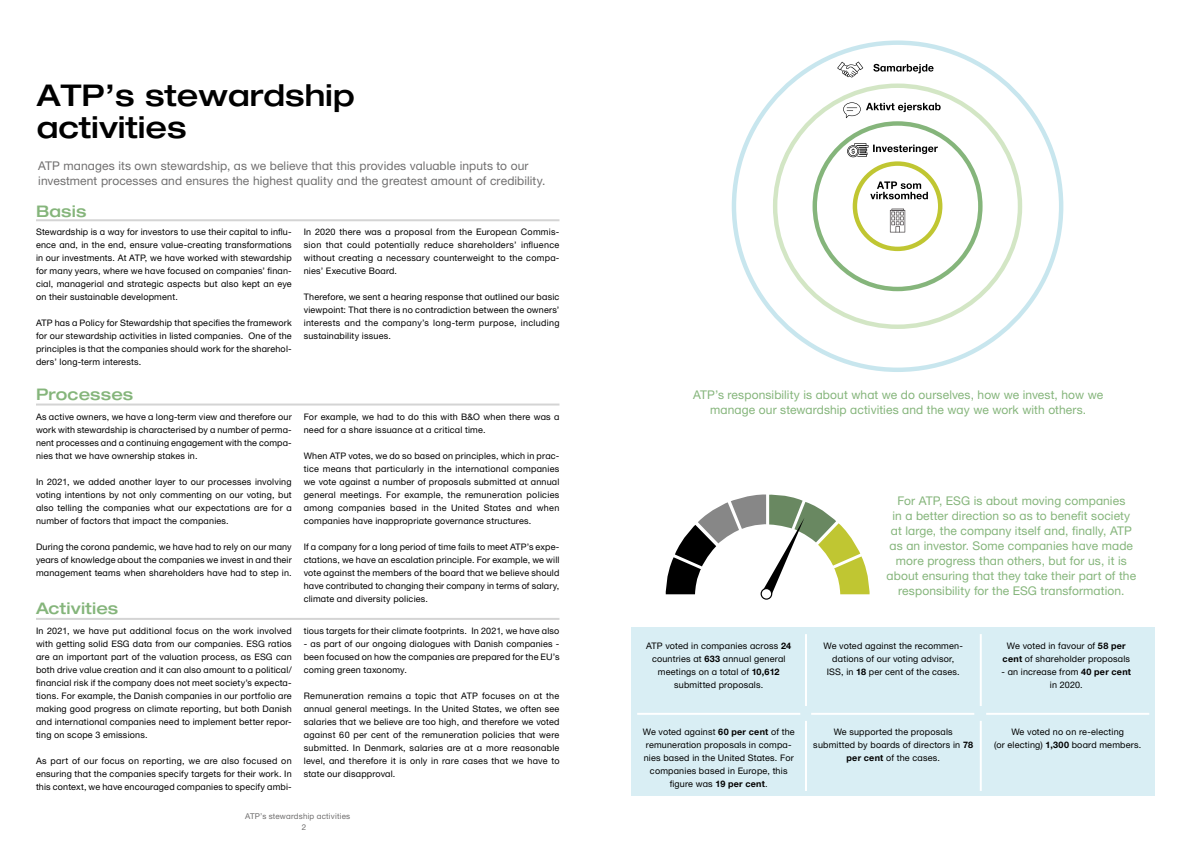
<style>
.page{position:relative;width:1191px;height:842px;background:#fff}
.page>*{position:absolute;margin:0;border:0;box-sizing:border-box;transform-origin:0 0}
.Kapiteloverskrift_H2{font:500 30px/32px "Helvetica Neue ATP Head";color:#000}
.Sto_box_overskrift_H{font:500 16px "Helvetica Neue ATP Head";letter-spacing:.005em;color:#85b57b}
.Manchet{font:12px/15px "Helvetica Neue ATP Body";letter-spacing:.01em;color:#85b57b;text-align:center}
.Manchet-2{font:12px/15px "Helvetica Neue ATP Body";letter-spacing:.01em;color:#706f6f}
.Brødtekst{font:9px/13px "Helvetica Neue ATP Body";letter-spacing:.02em;color:#000;text-align:justify}
.t1{font:8px "Helvetica Neue ATP Body";letter-spacing:.025em;color:#706f6f}
.s1{font-weight:700}
</style>
<div class="page">
<div style="left:631px;top:627px;width:524px;height:168px;background:#d9eef4"></div>
<svg style="left:665px;top:494px;width:204px;height:106px"></svg>
<svg style="left:761px;top:589px;width:10px;height:10px"></svg>
<div style="left:760px;top:588px;width:12px;height:12px;border:1px solid #000;border-radius:50%"></div>
<hr style="left:637px;top:713px;width:163px;height:2px;background:#fff">
<hr style="left:811px;top:713px;width:163px;height:2px;background:#fff">
<hr style="left:986px;top:713px;width:163px;height:2px;background:#fff">
<hr style="left:805px;top:721px;width:2px;height:70px;background:#fff">
<hr style="left:979px;top:721px;width:2px;height:70px;background:#fff">
<hr style="left:805px;top:634px;width:2px;height:72px;background:#fff">
<hr style="left:979px;top:634px;width:2px;height:72px;background:#fff">
<hr style="left:36px;top:219px;width:523px;height:2px;background:#d4d4d4">
<hr style="left:36px;top:404px;width:523px;height:2px;background:#d4d4d4">
<hr style="left:36px;top:618px;width:523px;height:2px;background:#d4d4d4">
<div style="left:812px;top:121px;width:170px;height:170px;border:4px solid #85b57b;border-radius:50%"></div>
<svg style="left:870px;top:181px;width:58px;height:18px"></svg>
<svg style="left:866px;top:103px;width:74px;height:9px"></svg>
<svg style="left:873px;top:64px;width:60px;height:9px"></svg>
<div style="left:852px;top:161px;width:90px;height:90px;border:4px solid #c0c632;border-radius:50%"></div>
<svg style="left:837px;top:62px;width:26px;height:15px"></svg>
<svg style="left:843px;top:102px;width:17px;height:16px"></svg>
<svg style="left:847px;top:143px;width:90px;height:14px"></svg>
<svg style="left:890px;top:209px;width:15px;height:23px"></svg>
<h2 class="Kapiteloverskrift_H2" style="left:37px;top:78px;width:319px">ATP’s stewardship activities</h2>
<p class="Manchet-2" style="left:38px;top:159px;width:508px">ATP manages its own stewardship, as we believe that this provides valuable inputs to our investment processes and ensures the highest quality and the greatest amount of credibility.</p>
<h3 class="Sto_box_overskrift_H" style="left:36px;top:201px;width:52px">Basis</h3>
<p class="Brødtekst" style="left:36px;top:225px;width:257px">Stewardship is a way for investors to use their capital to influ&shy;ence and, in the end, ensure value-creating transformations in our investments. At ATP, we have worked with stewardship for many years, where we have focused on companies’ finan&shy;cial, managerial and strategic aspects but also kept an eye on their sustainable development.</p>
<p class="Brødtekst" style="left:36px;top:316px;width:257px">ATP has a Policy for Stewardship that specifies the framework for our stewardship activities in listed companies. One of the principles is that the companies should work for the sharehol&shy;ders’ long-term interests.</p>
<p class="Brødtekst" style="left:304px;top:225px;width:257px">In 2020 there was a proposal from the European Commis&shy;sion that could potentially reduce shareholders’ influence without creating a necessary counterweight to the compa&shy;nies’ Executive Board.</p>
<p class="Brødtekst" style="left:304px;top:290px;width:257px">Therefore, we sent a hearing response that outlined our basic viewpoint: That there is no contradiction between the owners’ interests and the company’s long-term purpose, including sustainability issues.</p>
<h3 class="Sto_box_overskrift_H" style="left:36px;top:385px;width:99px">Processes</h3>
<p class="Brødtekst" style="left:36px;top:410px;width:257px">As active owners, we have a long-term view and therefore our work with stewardship is characterised by a number of perma&shy;nent processes and a continuing engagement with the compa&shy;nies that we have ownership stakes in.</p>
<p class="Brødtekst" style="left:36px;top:475px;width:257px">In 2021, we added another layer to our processes involving voting intentions by not only commenting on our voting, but also telling the companies what our expectations are for a number of factors that impact the companies.</p>
<p class="Brødtekst" style="left:36px;top:540px;width:257px">During the corona pandemic, we have had to rely on our many years of knowledge about the companies we invest in and their management teams when shareholders have had to step in.</p>
<h3 class="Sto_box_overskrift_H" style="left:36px;top:598px;width:84px">Activities</h3>
<p class="Brødtekst" style="left:36px;top:624px;width:257px">In 2021, we have put additional focus on the work involved with getting solid ESG data from our companies. ESG ratios are an important part of the valuation process, as ESG can both drive value creation and it can also amount to a political/ financial risk if the company does not meet society’s expecta&shy;tions. For example, the Danish companies in our portfolio are making good progress on climate reporting, but both Danish and international companies need to implement better repor&shy;ting on scope 3 emissions.</p>
<p class="Brødtekst" style="left:36px;top:754px;width:257px">As part of our focus on reporting, we are also focused on ensuring that the companies specify targets for their work. In this context, we have encouraged companies to specify ambi-</p>
<p class="Brødtekst" style="left:304px;top:410px;width:257px">For example, we had to do this with B&amp;O when there was a need for a share issuance at a critical time.</p>
<p class="Brødtekst" style="left:304px;top:449px;width:257px">When ATP votes, we do so based on principles, which in prac&shy;tice means that particularly in the international companies we vote against a number of proposals submitted at annual general meetings. For example, the remuneration policies among companies based in the United States and when companies have inappropriate governance structures.</p>
<p class="Brødtekst" style="left:304px;top:540px;width:257px">If a company for a long period of time fails to meet ATP’s expe&shy;ctations, we have an escalation principle. For example, we will vote against the members of the board that we believe should have contributed to changing their company in terms of salary, climate and diversity policies.</p>
<p class="Brødtekst" style="left:304px;top:624px;width:257px">tious targets for their climate footprints. In 2021, we have also</p>
<p class="Brødtekst" style="left:304px;top:637px;width:257px">- as part of our ongoing dialogues with Danish companies - been focused on how the companies are prepared for the EU’s coming green taxonomy.</p>
<p class="Brødtekst" style="left:304px;top:689px;width:257px">Remuneration remains a topic that ATP focuses on at the annual general meetings. In the United States, we often see salaries that we believe are too high, and therefore we voted against 60 per cent of the remuneration policies that were submitted. In Denmark, salaries are at a more reasonable level, and therefore it is only in rare cases that we have to state our disapproval.</p>
<p class="t1" style="left:245px;top:811px;width:106px">ATP’s stewardship activities</p>
<p class="t1" style="left:302px;top:822px;width:6px">2</p>
<p class="Manchet" style="left:693px;top:387px;width:411px">ATP’s responsibility is about what we do ourselves, how we invest, how we manage our stewardship activities and the way we work with others.</p>
<p class="Brødtekst" style="left:646px;top:639px;width:147px;text-align:center">ATP voted in companies across <span class="s1">24 </span>countries at <span class="s1">633</span> annual general meetings on a total of <span class="s1">10,612 </span>submitted proposals.</p>
<p class="Brødtekst" style="left:643px;top:725px;width:153px;text-align:center">We voted against <span class="s1">60 per cent</span> of the remuneration proposals in compa&shy;nies based in the United States. For companies based in Europe, this figure was <span class="s1">19 per cent</span>.</p>
<p class="Manchet" style="left:886px;top:493px;width:251px">For ATP, ESG is about moving companies<br>in a better direction so as to benefit society at large, the company itself and, finally, ATP as an investor. Some companies have made more progress than others, but for us, it is about ensuring that they take their part of the responsibility for the ESG transformation.</p>
<p class="Brødtekst" style="left:823px;top:639px;width:141px;text-align:center">We voted against the recommen&shy;dations of our voting advisor,<br>ISS, in <span class="s1">18</span> per cent of the cases.</p>
<p class="Brødtekst" style="left:813px;top:725px;width:161px;text-align:center">We supported the proposals submitted by boards of directors in <span class="s1">78 per cent</span> of the cases.</p>
<p class="Brødtekst" style="left:1002px;top:639px;width:129px;text-align:center">We voted in favour of <span class="s1">58 per cent</span> of shareholder proposals</p>
<p class="Brødtekst" style="left:1001px;top:665px;width:131px;text-align:center">- an increase from <span class="s1">40 per cent </span>in 2020.</p>
<p class="Brødtekst" style="left:994px;top:725px;width:149px;text-align:center">We voted no on re-electing<br>(or electing) <span class="s1">1,300</span> board members.</p>
</div>
